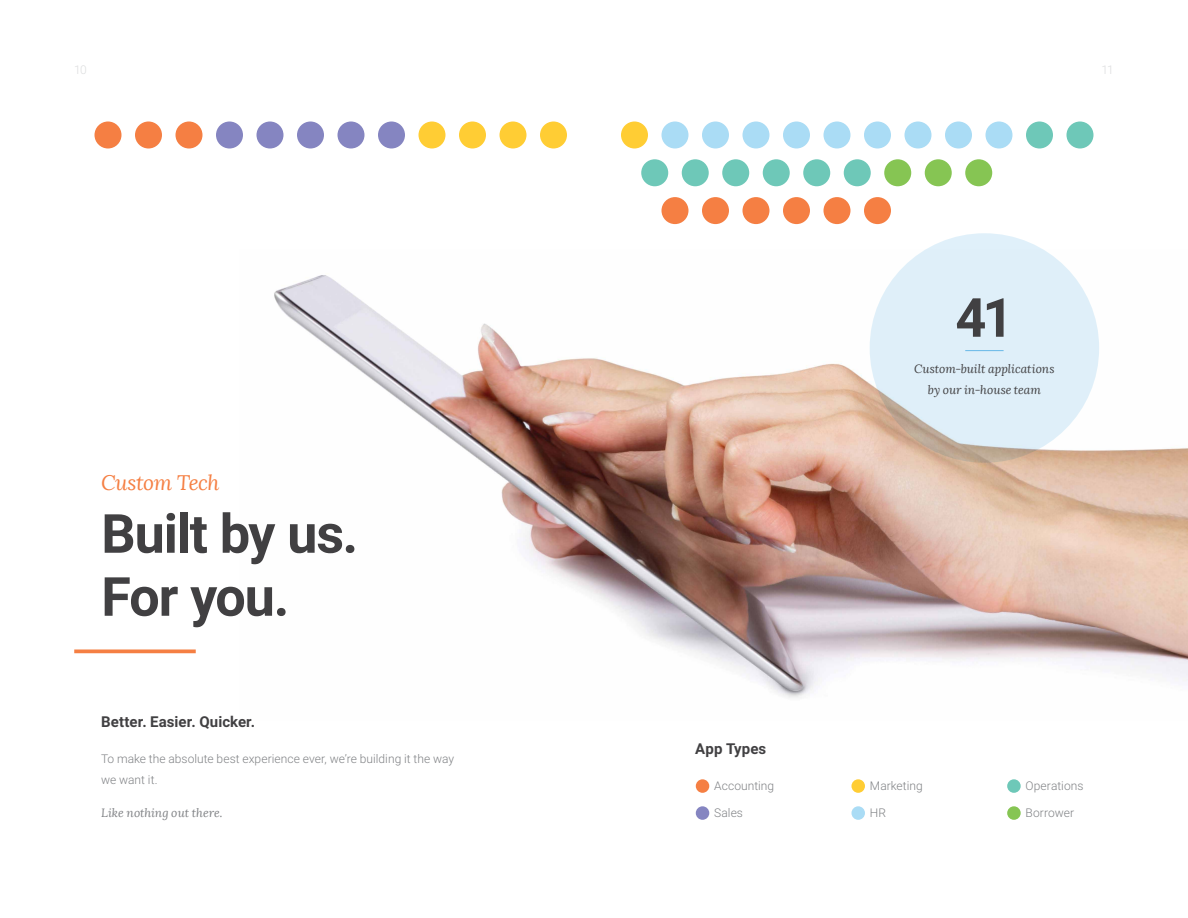
<style>
.page{position:relative;width:1188px;height:918px;background:#fff}
.page>*{position:absolute;margin:0;border:0;box-sizing:border-box;transform-origin:0 0}
.t1{font:700 54px/63px "Roboto";letter-spacing:-.02em;color:#414042}
.t2{font:italic 21px "Lora";letter-spacing:-.025em;color:#f57f43}
.t3{font:700 15px "Roboto";letter-spacing:.005em;color:#414042}
.t4{font:300 12px/21px "Roboto";letter-spacing:.005em;color:#808285}
.t5{font:italic 12px/21px "Lora";letter-spacing:-.005em;color:#414042;text-align:center}
.t6{font:italic 12px "Lora";letter-spacing:-.005em;color:#808285}
.t7{font:300 12px "Roboto";color:#dcddde}
</style>
<div class="page">
<img style="left:274px;top:258px;width:914px;height:440px">
<svg style="left:870px;top:233px;width:229px;height:230px;background:#dceaf2"></svg>
<div style="left:884px;top:159px;width:27px;height:27px;background:#86c553;border-radius:50%"></div>
<div style="left:925px;top:159px;width:27px;height:27px;background:#86c553;border-radius:50%"></div>
<div style="left:965px;top:159px;width:27px;height:27px;background:#86c553;border-radius:50%"></div>
<div style="left:94px;top:122px;width:28px;height:26px;background:#f57f43;border-radius:50%"></div>
<div style="left:135px;top:122px;width:27px;height:26px;background:#f57f43;border-radius:50%"></div>
<div style="left:216px;top:122px;width:27px;height:26px;background:#8585c1;border-radius:50%"></div>
<div style="left:418px;top:122px;width:28px;height:26px;background:#ffcd34;border-radius:50%"></div>
<div style="left:297px;top:122px;width:27px;height:26px;background:#8585c1;border-radius:50%"></div>
<div style="left:500px;top:122px;width:26px;height:26px;background:#ffcd34;border-radius:50%"></div>
<div style="left:256px;top:122px;width:28px;height:26px;background:#8585c1;border-radius:50%"></div>
<div style="left:459px;top:122px;width:27px;height:26px;background:#ffcd34;border-radius:50%"></div>
<div style="left:338px;top:122px;width:26px;height:26px;background:#8585c1;border-radius:50%"></div>
<div style="left:540px;top:122px;width:27px;height:26px;background:#ffcd34;border-radius:50%"></div>
<div style="left:378px;top:122px;width:27px;height:26px;background:#8585c1;border-radius:50%"></div>
<div style="left:621px;top:122px;width:27px;height:26px;background:#ffcd34;border-radius:50%"></div>
<div style="left:662px;top:122px;width:26px;height:26px;background:#aadcf5;border-radius:50%"></div>
<div style="left:783px;top:122px;width:27px;height:26px;background:#aadcf5;border-radius:50%"></div>
<div style="left:905px;top:122px;width:27px;height:26px;background:#aadcf5;border-radius:50%"></div>
<div style="left:702px;top:122px;width:27px;height:26px;background:#aadcf5;border-radius:50%"></div>
<div style="left:824px;top:122px;width:26px;height:26px;background:#aadcf5;border-radius:50%"></div>
<div style="left:945px;top:122px;width:27px;height:26px;background:#aadcf5;border-radius:50%"></div>
<div style="left:742px;top:122px;width:28px;height:26px;background:#aadcf5;border-radius:50%"></div>
<div style="left:864px;top:122px;width:27px;height:26px;background:#aadcf5;border-radius:50%"></div>
<div style="left:986px;top:122px;width:26px;height:26px;background:#aadcf5;border-radius:50%"></div>
<div style="left:176px;top:122px;width:26px;height:26px;background:#f57f43;border-radius:50%"></div>
<div style="left:641px;top:159px;width:27px;height:27px;background:#6ec8b8;border-radius:50%"></div>
<div style="left:682px;top:159px;width:27px;height:27px;background:#6ec8b8;border-radius:50%"></div>
<div style="left:763px;top:159px;width:27px;height:27px;background:#6ec8b8;border-radius:50%"></div>
<div style="left:803px;top:159px;width:27px;height:27px;background:#6ec8b8;border-radius:50%"></div>
<div style="left:1026px;top:122px;width:27px;height:26px;background:#6ec8b8;border-radius:50%"></div>
<div style="left:722px;top:159px;width:27px;height:27px;background:#6ec8b8;border-radius:50%"></div>
<div style="left:844px;top:159px;width:27px;height:27px;background:#6ec8b8;border-radius:50%"></div>
<div style="left:1066px;top:122px;width:28px;height:26px;background:#6ec8b8;border-radius:50%"></div>
<div style="left:824px;top:197px;width:26px;height:27px;background:#f57f43;border-radius:50%"></div>
<div style="left:742px;top:197px;width:28px;height:27px;background:#f57f43;border-radius:50%"></div>
<div style="left:864px;top:197px;width:27px;height:27px;background:#f57f43;border-radius:50%"></div>
<div style="left:662px;top:197px;width:26px;height:27px;background:#f57f43;border-radius:50%"></div>
<div style="left:783px;top:197px;width:27px;height:27px;background:#f57f43;border-radius:50%"></div>
<div style="left:702px;top:197px;width:27px;height:27px;background:#f57f43;border-radius:50%"></div>
<svg style="left:74px;top:649px;width:122px;height:4px"></svg>
<div style="left:696px;top:779px;width:13px;height:14px;background:#f57f43;border-radius:50%"></div>
<div style="left:696px;top:806px;width:13px;height:14px;background:#8585c1;border-radius:50%"></div>
<div style="left:851px;top:779px;width:14px;height:14px;background:#ffcd34;border-radius:50%"></div>
<div style="left:851px;top:806px;width:14px;height:14px;background:#aadcf5;border-radius:50%"></div>
<div style="left:1007px;top:779px;width:14px;height:14px;background:#6ec8b8;border-radius:50%"></div>
<div style="left:1007px;top:806px;width:14px;height:14px;background:#86c553;border-radius:50%"></div>
<hr style="left:965px;top:350px;width:39px;height:1px;background:#67b8e7">
<p class="t7" style="left:74px;top:63px;width:14px">10</p>
<p class="t7" style="left:1101px;top:63px;width:14px">11</p>
<h2 class="t2" style="left:101px;top:470px;width:120px">Custom Tech</h2>
<h1 class="t1" style="left:101px;top:503px;width:258px">Built by us.<br>For you.</h1>
<p class="t3" style="left:101px;top:713px;width:156px">Better. Easier. Quicker.</p>
<p class="t4" style="left:101px;top:749px;width:354px">To make the absolute best experience ever, we’re building it the way we want it.</p>
<p class="t6" style="left:101px;top:806px;width:123px">Like nothing out there.</p>
<h1 class="t1" style="left:955px;top:287px;width:60px">41</h1>
<p class="t5" style="left:914px;top:358px;width:142px">Custom-built applications by our in-house team</p>
<p class="t3" style="left:695px;top:740px;width:72px">App Types</p>
<p class="t4" style="left:714px;top:776px;width:62px">Accounting</p>
<p class="t4" style="left:714px;top:803px;width:30px">Sales</p>
<p class="t4" style="left:870px;top:776px;width:54px">Marketing</p>
<p class="t4" style="left:870px;top:803px;width:18px">HR</p>
<p class="t4" style="left:1026px;top:776px;width:59px">Operations</p>
<p class="t4" style="left:1026px;top:803px;width:50px">Borrower</p>
</div>
